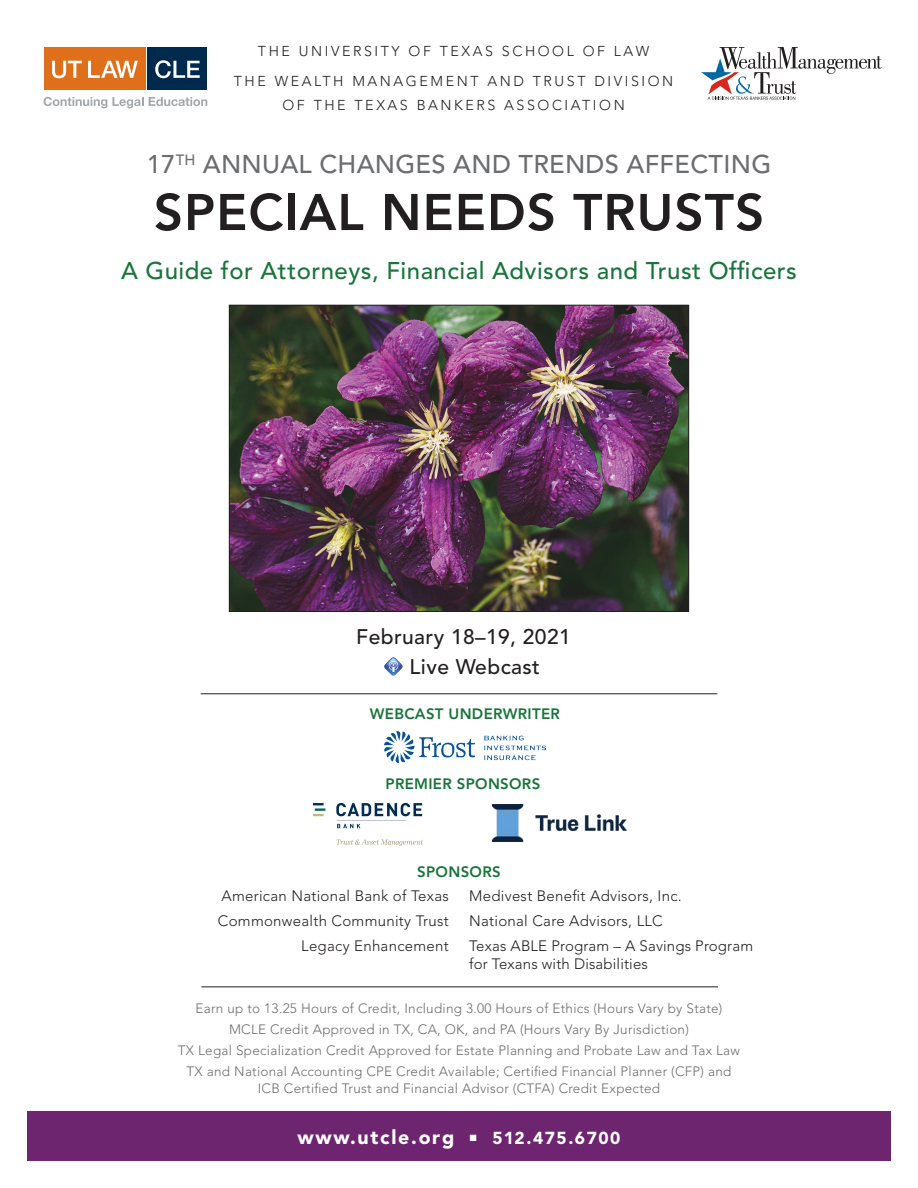
<style>
.page{position:relative;width:918px;height:1188px;background:#fff}
.page>*{position:absolute;margin:0;border:0;box-sizing:border-box;transform-origin:0 0}
.t1{font:800 51px "Avenir LT Std";letter-spacing:.02em;color:#231f20}
.t2{font:500 25.5px "Avenir LT Std";letter-spacing:.01em;color:#6c6d70}
.t3{font:500 24px "Avenir LT Std";letter-spacing:.02em;color:#19753b}
.t4{font:500 21px/30px "Avenir LT Std";letter-spacing:.02em;color:#231f20}
.t5{font:900 19.5px "Avenir LT Std";letter-spacing:.09em;color:#fff}
.t6{font:300 15px/24.8px "Avenir LT Std";letter-spacing:.02em;color:#231f20;text-align:right}
.t7{font:800 15px "Avenir LT Std";letter-spacing:.02em;color:#19753b}
.t8{font:300 14.25px/30px "Avenir LT Std";letter-spacing:.18em;color:#231f20;text-align:center}
.t9{font:300 13.5px/21.1px "Avenir LT Std";letter-spacing:.02em;color:#6c6d70;text-align:center}
.s1{font-size:17.25px}
</style>
<div class="page">
<div style="left:27px;top:1112px;width:864px;height:49px;background:#6e256f"></div>
<svg style="left:384px;top:657px;width:19px;height:19px"></svg>
<hr style="left:201px;top:693px;width:516px;height:1px;background:#231f20">
<div style="left:148px;top:47px;width:59px;height:43px;background:#00294e"></div>
<div style="left:44px;top:47px;width:102px;height:43px;background:#e06f1c"></div>
<svg style="left:52px;top:61px;width:30px;height:17px"></svg>
<svg style="left:88px;top:61px;width:50px;height:17px"></svg>
<svg style="left:155px;top:60px;width:45px;height:18px"></svg>
<svg style="left:44px;top:97px;width:163px;height:11px"></svg>
<svg style="left:701px;top:47px;width:181px;height:53px"></svg>
<img style="left:384px;top:732px;width:161px;height:30px">
<img style="left:231px;top:307px;width:456px;height:303px">
<div style="left:229px;top:305px;width:460px;height:307px;border:1px solid #231f20"></div>
<img style="left:314px;top:803px;width:109px;height:43px">
<img style="left:492px;top:805px;width:134px;height:37px">
<hr style="left:201px;top:987px;width:517px;height:1px;background:#231f20">
<p class="t8" style="left:234px;top:36px;width:441px">THE UNIVERSITY OF TEXAS SCHOOL OF LAW<br>THE WEALTH MANAGEMENT AND TRUST DIVISION</p>
<p class="t8" style="left:282px;top:90px;width:344px">OF THE TEXAS BANKERS ASSOCIATION</p>
<h2 class="t2" style="left:147px;top:149px;width:626px">17<sup>TH</sup> ANNUAL CHANGES AND TRENDS AFFECTING</h2>
<h1 class="t1" style="left:154px;top:182px;width:612px">SPECIAL NEEDS TRUSTS</h1>
<h3 class="t3" style="left:121px;top:257px;width:677px">A Guide for Attorneys, Financial Advisors and Trust Officers</h3>
<h3 class="t4" style="left:410px;top:622px;width:163px;text-indent:-53px">February 18–19, 2021<br>Live Webcast</h3>
<p class="t7" style="left:370px;top:704px;width:192px">WEBCAST UNDERWRITER</p>
<p class="t7" style="left:386px;top:775px;width:156px">PREMIER SPONSORS</p>
<p class="t7" style="left:417px;top:862px;width:85px">SPONSORS</p>
<p class="t6" style="left:218px;top:884px;width:233px">American National Bank of Texas<br>Commonwealth Community Trust<br>Legacy Enhancement</p>
<p class="t6" style="left:469px;top:884px;width:286px;text-align:left">Medivest Benefit Advisors, Inc.<br>National Care Advisors, LLC<br>Texas ABLE Program – A Savings Program</p>
<p class="t6" style="left:469px;top:951px;width:180px">for Texans with Disabilities</p>
<p class="t9" style="left:178px;top:998px;width:564px">Earn up to 13.25 Hours of Credit, Including 3.00 Hours of Ethics (Hours Vary by State)<br>MCLE Credit Approved in TX, CA, OK, and PA (Hours Vary By Jurisdiction)<br>TX Legal Specialization Credit Approved for Estate Planning and Probate Law and Tax Law TX and National Accounting CPE Credit Available; Certified Financial Planner (CFP) and</p>
<p class="t9" style="left:258px;top:1077px;width:404px">ICB Certified Trust and Financial Advisor (CTFA) Credit Expected</p>
<h3 class="t5" style="left:297px;top:1125px;width:325px">www.utcle.org ■ <span class="s1">512.475.6700</span></h3>
</div>
